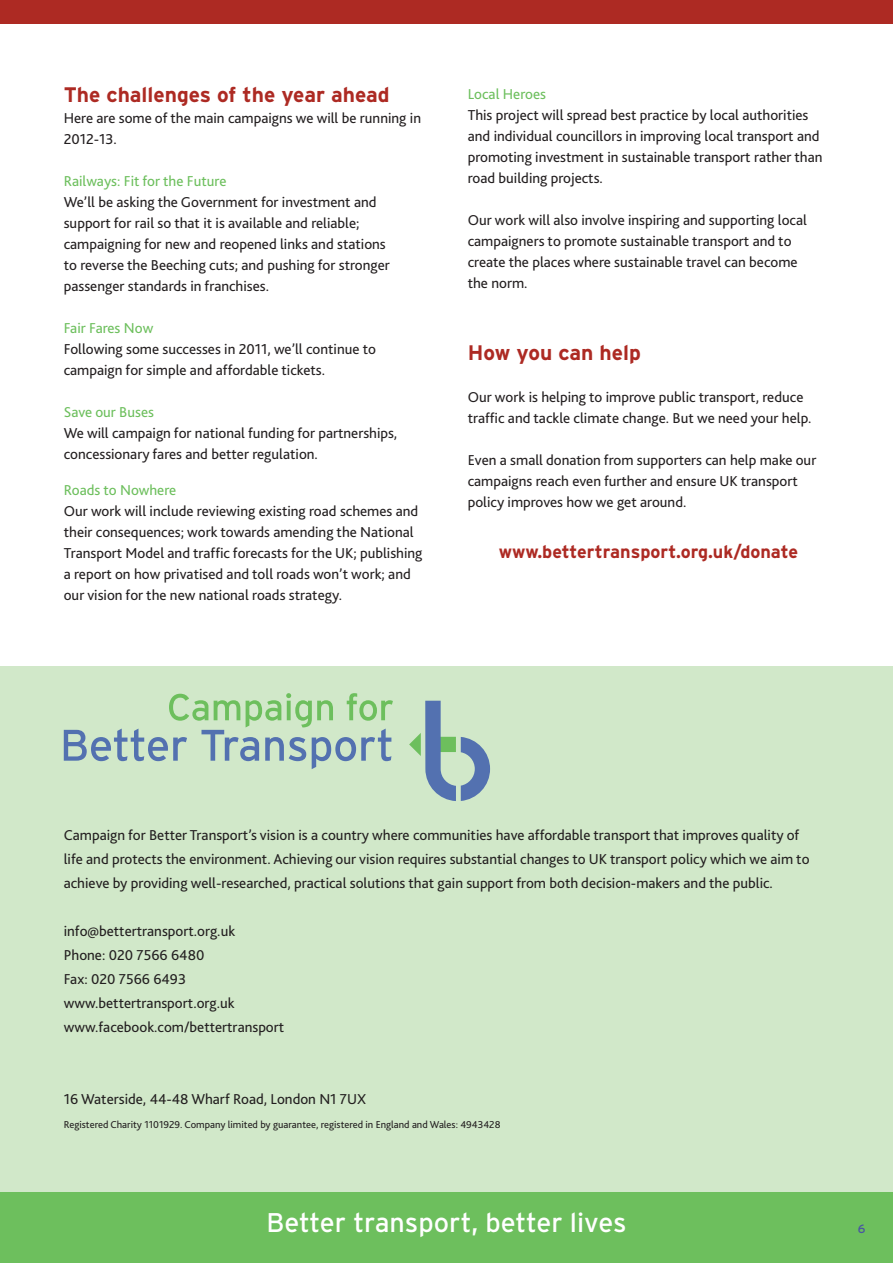
<style>
.page{position:relative;width:893px;height:1263px;background:#fff}
.page>*{position:absolute;margin:0;border:0;box-sizing:border-box;transform-origin:0 0}
.t1{font:27px "Interstate";color:#fff}
.t2{font:700 21px "Interstate";color:#ad2a23}
.t3{font:700 18px "Interstate";color:#ad2a23}
.t4{font:15px/21px "Bliss 2";color:#231f20}
.t5{font:15px "Bliss 2";color:#6dbf5d}
.t6{font:12px "Interstate";color:#4954a3}
.t7{font:10.5px "Bliss 2";color:#231f20}
</style>
<div class="page">
<div style="left:0;top:1193px;width:829px;height:70px;background:#6dbf5d"></div>
<div style="left:0;top:0;width:893px;height:23px;background:#ad2a23"></div>
<div style="left:831px;top:1193px;width:62px;height:70px;background:#6dbf5d"></div>
<div style="left:0;top:666px;width:893px;height:526px;background:#d1e8c9"></div>
<svg style="left:64px;top:693px;width:329px;height:76px"></svg>
<svg style="left:409px;top:701px;width:81px;height:100px"></svg>
<h2 class="t2" style="left:64px;top:82px;width:327px">The challenges of the year ahead</h2>
<p class="t4" style="left:64px;top:107px;width:359px">Here are some of the main campaigns we will be running in<br>2012-13.</p>
<p class="t5" style="left:64px;top:172px;width:164px">Railways: Fit for the Future</p>
<p class="t4" style="left:64px;top:191px;width:328px">We’ll be asking the Government for investment and support for rail so that it is available and reliable; campaigning for new and reopened links and stations to reverse the Beeching cuts; and pushing for stronger passenger standards in franchises.</p>
<p class="t5" style="left:64px;top:319px;width:91px">Fair Fares Now</p>
<p class="t4" style="left:64px;top:338px;width:314px">Following some successes in 2011, we’ll continue to campaign for simple and affordable tickets.</p>
<p class="t5" style="left:64px;top:403px;width:92px">Save our Buses</p>
<p class="t4" style="left:64px;top:422px;width:335px">We will campaign for national funding for partnerships, concessionary fares and better regulation.</p>
<p class="t5" style="left:64px;top:481px;width:114px">Roads to Nowhere</p>
<p class="t4" style="left:64px;top:500px;width:360px">Our work will include reviewing existing road schemes and their consequences; work towards amending the National Transport Model and traffic forecasts for the UK; publishing a report on how privatised and toll roads won’t work; and our vision for the new national roads strategy.</p>
<p class="t5" style="left:468px;top:84px;width:80px">Local Heroes</p>
<p class="t4" style="left:468px;top:104px;width:356px">This project will spread best practice by local authorities and individual councillors in improving local transport and promoting investment in sustainable transport rather than road building projects.</p>
<p class="t4" style="left:468px;top:209px;width:341px">Our work will also involve inspiring and supporting local campaigners to promote sustainable transport and to create the places where sustainable travel can become the norm.</p>
<h2 class="t2" style="left:468px;top:339px;width:175px">How you can help</h2>
<p class="t4" style="left:468px;top:386px;width:345px">Our work is helping to improve public transport, reduce traffic and tackle climate change. But we need your help.</p>
<p class="t4" style="left:468px;top:449px;width:350px">Even a small donation from supporters can help make our campaigns reach even further and ensure UK transport policy improves how we get around.</p>
<p class="t3" style="left:499px;top:540px;width:301px">www.bettertransport.org.uk/donate</p>
<p class="t4" style="left:64px;top:823px;width:747px;line-height:24px">Campaign for Better Transport’s vision is a country where communities have affordable transport that improves quality of life and protects the environment. Achieving our vision requires substantial changes to UK transport policy which we aim to achieve by providing well-researched, practical solutions that gain support from both decision-makers and the public.</p>
<p class="t4" style="left:64px;top:919px;width:222px;line-height:24px">info@bettertransport.org.uk<br>Phone: 020 7566 6480<br>Fax: 020 7566 6493 www.bettertransport.org.uk www.facebook.com/bettertransport</p>
<p class="t4" style="left:64px;top:1088px;width:304px">16 Waterside, 44-48 Wharf Road, London N1 7UX</p>
<p class="t7" style="left:64px;top:1118px;width:438px">Registered Charity 1101929. Company limited by guarantee, registered in England and Wales: 4943428</p>
<h1 class="t1" style="left:266px;top:1206px;width:362px">Better transport, better lives</h1>
<p class="t6" style="left:858px;top:1221px;width:9px">6</p>
</div>
